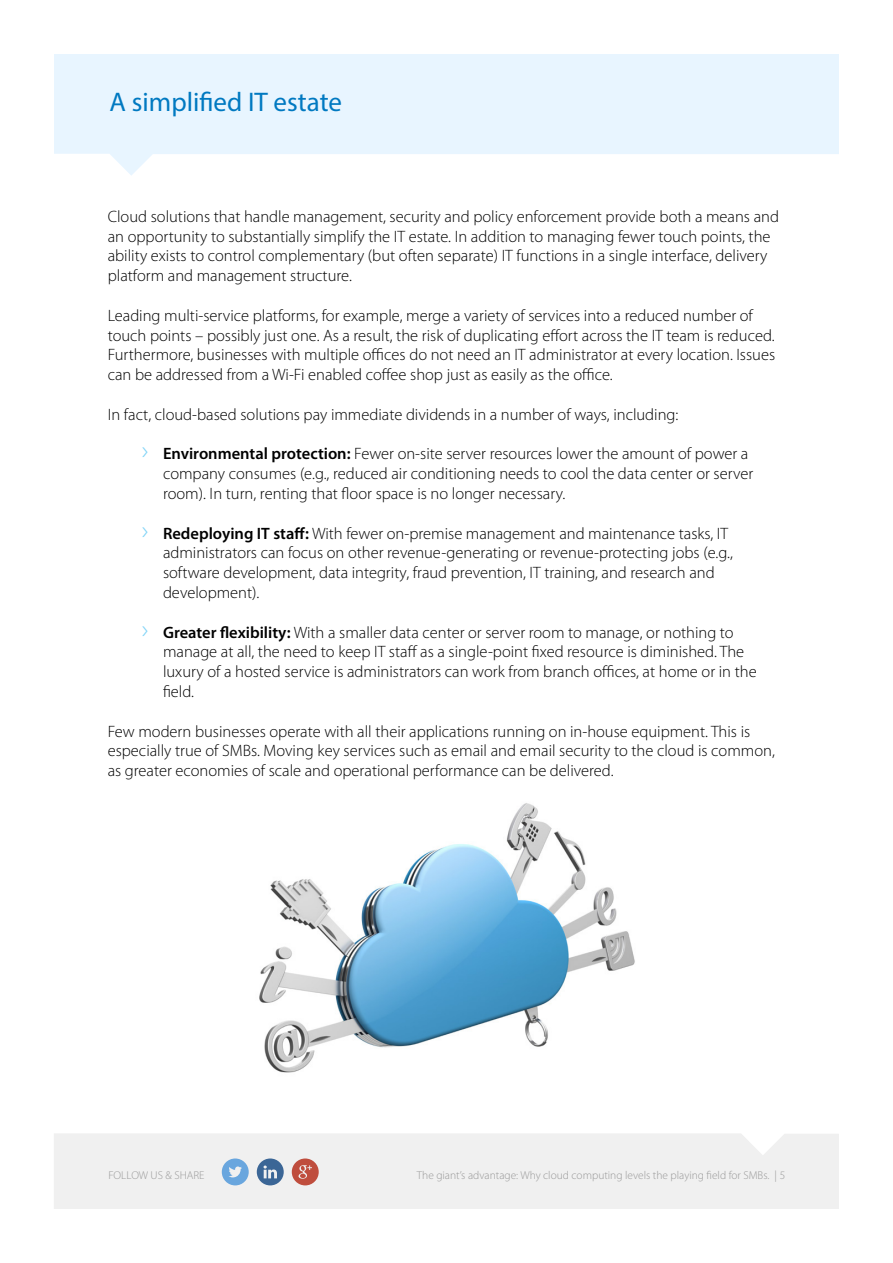
<style>
.page{position:relative;width:893px;height:1263px;background:#fff}
.page>*{position:absolute;margin:0;border:0;box-sizing:border-box;transform-origin:0 0}
.t1{font:27px "Myriad Pro";color:#0079c1}
.Body_Content{font:300 16.5px/19.8px "Myriad Pro";color:#000}
.t2{font:300 11.4px "Myriad Pro";color:#999}
.s1{font-size:27px;color:#81d4f7}
.s2{font-weight:600}
</style>
<div class="page">
<svg style="left:54px;top:54px;width:785px;height:121px;fill:#e8f5ff"></svg>
<div style="left:54px;top:1134px;width:785px;height:75px;background:#f0f0f0"></div>
<svg style="left:222px;top:1158px;width:27px;height:27px"></svg>
<svg style="left:257px;top:1158px;width:27px;height:27px"></svg>
<svg style="left:292px;top:1158px;width:27px;height:27px"></svg>
<img style="left:259px;top:803px;width:376px;height:270px">
<p class="t1" style="left:110px;top:86px;width:234px">A simplified IT estate</p>
<p class="Body_Content" style="left:108px;top:207px;width:673px">Cloud solutions that handle management, security and policy enforcement provide both a means and</p>
<p class="Body_Content" style="left:108px;top:226px;width:664px">an opportunity to substantially simplify the IT estate. In addition to managing fewer touch points, the</p>
<p class="Body_Content" style="left:108px;top:246px;width:661px">ability exists to control complementary (but often separate) IT functions in a single interface, delivery</p>
<p class="Body_Content" style="left:108px;top:266px;width:246px">platform and management structure.</p>
<p class="Body_Content" style="left:108px;top:306px;width:668px">Leading multi-service platforms, for example, merge a variety of services into a reduced number of touch points – possibly just one. As a result, the risk of duplicating effort across the IT team is reduced.</p>
<p class="Body_Content" style="left:108px;top:345px;width:669px">Furthermore, businesses with multiple offices do not need an IT administrator at every location. Issues can be addressed from a Wi-Fi enabled coffee shop just as easily as the office.</p>
<p class="Body_Content" style="left:108px;top:405px;width:572px">In fact, cloud-based solutions pay immediate dividends in a number of ways, including:</p>
<p class="Body_Content" style="left:163px;top:444px;width:592px;text-indent:-21px"><span class="s1">›</span> <span class="s2">Environmental protection:</span> Fewer on-site server resources lower the amount of power a company consumes (e.g., reduced air conditioning needs to cool the data center or server room). In turn, renting that floor space is no longer necessary.</p>
<p class="Body_Content" style="left:163px;top:523px;width:571px;text-indent:-21px"><span class="s1">›</span> <span class="s2">Redeploying IT staff:</span> With fewer on-premise management and maintenance tasks, IT administrators can focus on other revenue-generating or revenue-protecting jobs (e.g., software development, data integrity, fraud prevention, IT training, and research and development).</p>
<p class="Body_Content" style="left:163px;top:622px;width:595px;text-indent:-21px"><span class="s1">›</span> <span class="s2">Greater flexibility:</span> With a smaller data center or server room to manage, or nothing to manage at all, the need to keep IT staff as a single-point fixed resource is diminished. The luxury of a hosted service is administrators can work from branch offices, at home or in the field.</p>
<p class="Body_Content" style="left:108px;top:721px;width:644px">Few modern businesses operate with all their applications running on in-house equipment. This is</p>
<p class="Body_Content" style="left:108px;top:741px;width:669px">especially true of SMBs. Moving key services such as email and email security to the cloud is common, as greater economies of scale and operational performance can be delivered.</p>
<p class="t2" style="left:108px;top:1169px;width:98px">FOLLOW US &amp; SHARE</p>
<p class="t2" style="left:417px;top:1169px;width:370px">The giant’s advantage: Why cloud computing levels the playing field for SMBs. | 5</p>
</div>
